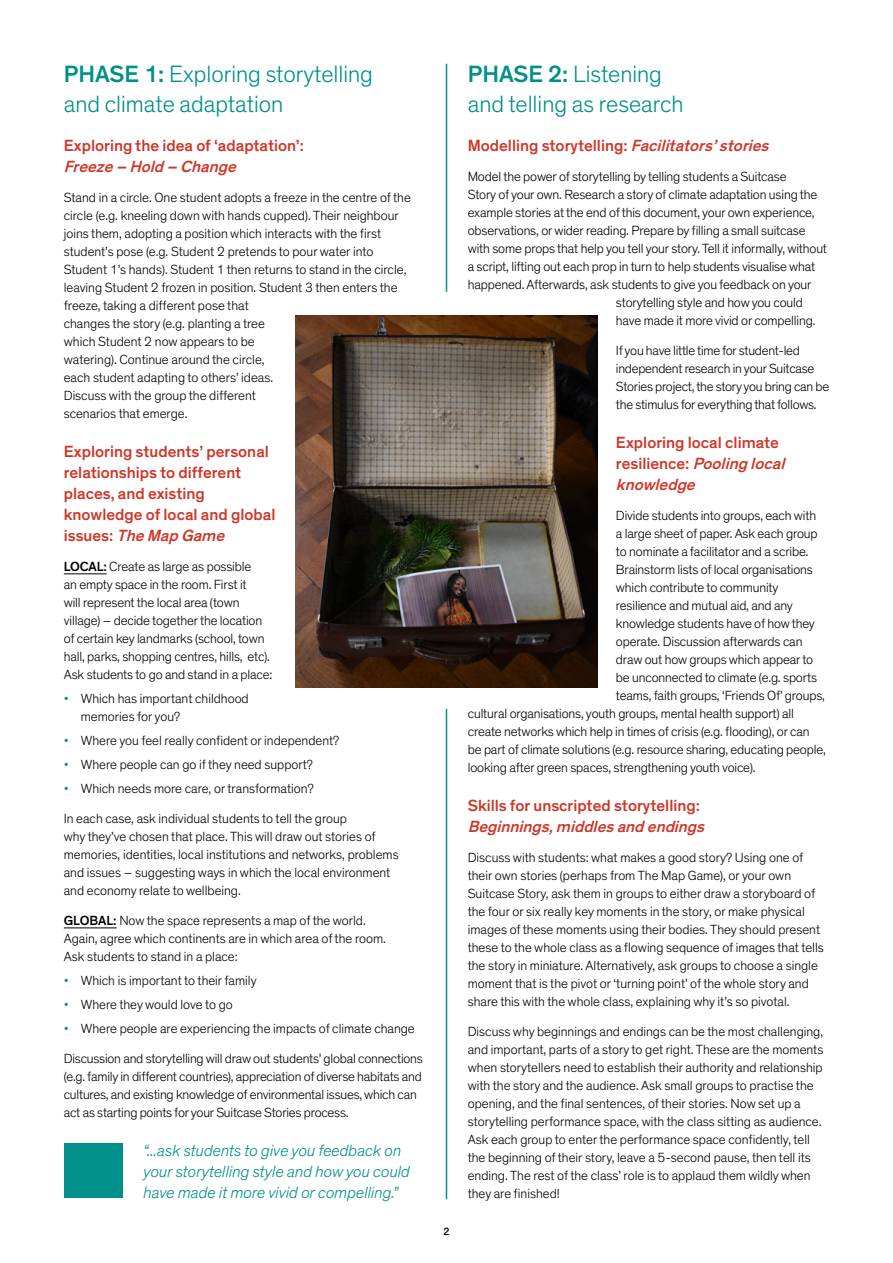
<style>
.page{position:relative;width:893px;height:1263px;background:#fff}
.page>*{position:absolute;margin:0;border:0;box-sizing:border-box;transform-origin:0 0}
.t1{font:300 24px/30px "Theinhardt";color:#008f89}
.t2{font:500 16.5px/21px "Theinhardt";color:#cf3628}
.t3{font:italic 300 16.5px/21px "Theinhardt";color:#008f89}
.t4{font:italic 500 16.5px "Theinhardt";color:#cf3628}
.t5{font:300 13.5px/18px "Theinhardt";letter-spacing:-.005em;color:#000}
.t6{font:500 10.5px "Helvetica Neue LT Pro";color:#000}
.s1{font-weight:500}
.s2{font-style:italic}
.s3{color:#008f89}
</style>
<div class="page">
<hr style="left:64px;top:573px;width:43px;height:1px;background:#000">
<hr style="left:64px;top:927px;width:53px;height:1px;background:#000">
<hr style="left:446px;top:64px;width:1px;height:228px;background:#008f89">
<hr style="left:446px;top:709px;width:1px;height:490px;background:#008f89">
<img style="left:295px;top:316px;width:303px;height:372px">
<div style="left:64px;top:1144px;width:58px;height:54px;background:#008f89"></div>
<h1 class="t1" style="left:64px;top:59px;width:311px"><span class="s1">PHASE 1:</span> Exploring storytelling and climate adaptation</h1>
<p class="t2" style="left:64px;top:135px;width:242px">Exploring the idea of ‘adaptation’:</p>
<p class="t4" style="left:64px;top:156px;width:179px">Freeze– Hold– Change</p>
<p class="t5" style="left:64px;top:188px;width:349px">Stand in a circle. One student adopts a freeze in the centre of the circle (e.g. kneeling down with hands cupped). Their neighbour joins them, adopting a position which interacts with the first student’s pose (e.g. Student 2 pretends to pour water into Student 1’s hands). Student 1 then returns to stand in the circle, leaving Student 2 frozen in position. Student 3 then enters the freeze, taking a different pose that<br>changes the story (e.g. planting a tree<br>which Student 2 now appears to be<br>watering). Continue around the circle,<br>each student adapting to others’ ideas.<br>Discuss with the group the different<br>scenarios that emerge.</p>
<p class="t2" style="left:64px;top:441px;width:213px">Exploring students’ personal relationships to different places, and existing knowledge of local and global i s s u e s : <span class="s2">TheMapGame</span></p>
<p class="t5" style="left:64px;top:557px;width:210px"><span class="s1">LOCAL:</span> Create as large as possible<br>an empty space in the room. First it<br>will represent the local area (town village) – decide together the location of certain key landmarks (school, town hall, parks, shopping centres, hills, etc).<br>Ask students to go and stand in a place:</p>
<p class="t5" style="left:81px;top:689px;width:169px;text-indent:-17px"><span class="s3">•</span> Which has important childhood memories for you?</p>
<p class="t5" style="left:64px;top:731px;width:277px"><span class="s3">•</span> Where you feel really confident or independent?</p>
<p class="t5" style="left:64px;top:755px;width:251px"><span class="s3">•</span> Where people can go if they need support?</p>
<p class="t5" style="left:64px;top:779px;width:251px"><span class="s3">•</span> Which needs more care, or transformation?</p>
<p class="t5" style="left:64px;top:809px;width:336px">In each case, ask individual students to tell the group<br>why they’ve chosen that place. This will draw out stories of memories, identities, local institutions and networks, problems and issues – suggesting ways in which the local environment and economy relate to wellbeing.</p>
<p class="t5" style="left:64px;top:911px;width:324px"><span class="s1">GLOBAL:</span> Now the space represents a map of the world.<br>Again, agree which continents are in which area of the room.<br>Ask students to stand in a place:</p>
<p class="t5" style="left:64px;top:971px;width:194px"><span class="s3">•</span> Which is important to their family</p>
<p class="t5" style="left:64px;top:995px;width:171px"><span class="s3">•</span> Where they would love to go</p>
<p class="t5" style="left:64px;top:1019px;width:352px"><span class="s3">•</span> Where people are experiencing the impacts of climate change</p>
<p class="t5" style="left:64px;top:1049px;width:361px">Discussion and storytelling will draw out students’ global connections (e.g. family in different countries), appreciation of diverse habitats and cultures, and existing knowledge of environmental issues, which can act as starting points for your Suitcase Stories process.</p>
<p class="t3" style="left:144px;top:1140px;width:268px">“...ask students to give you feedback on your storytelling style and how you could have made it more vivid or compelling.”</p>
<p class="t6" style="left:444px;top:1225px;width:7px">2</p>
<h1 class="t1" style="left:468px;top:59px;width:217px"><span class="s1">PHASE 2:</span> Listening and telling as research</h1>
<p class="t2" style="left:468px;top:135px;width:307px">Modelling storytelling: <span class="s2">Facilitators’stories</span></p>
<p class="t5" style="left:468px;top:167px;width:320px">Model the power of storytelling by telling students a Suitcase</p>
<p class="t5" style="left:468px;top:185px;width:351px">Story of your own. Research a story of climate adaptation using the</p>
<p class="t5" style="left:468px;top:203px;width:348px">example stories at the end of this document, your own experience,</p>
<p class="t5" style="left:468px;top:221px;width:339px">observations, or wider reading. Prepare by filling a small suitcase</p>
<p class="t5" style="left:468px;top:239px;width:361px">with some props that help you tell your story. Tell it informally, without</p>
<p class="t5" style="left:468px;top:257px;width:349px">a script, lifting out each prop in turn to help students visualise what</p>
<p class="t5" style="left:468px;top:275px;width:345px">happened. Afterwards, ask students to give you feedback on your</p>
<p class="t5" style="left:616px;top:293px;width:188px">storytelling style and how you could</p>
<p class="t5" style="left:616px;top:311px;width:201px">have made it more vivid or compelling.</p>
<p class="t5" style="left:616px;top:341px;width:215px">If you have little time for student-led independent research in your Suitcase Stories project, the story you bring can be the stimulus for everything that follows.</p>
<p class="t2" style="left:616px;top:432px;width:175px">Exploring local climate re s i l i e n ce : <span class="s2">Poolinglocal knowledge</span></p>
<p class="t5" style="left:616px;top:506px;width:202px">Divide students into groups, each with</p>
<p class="t5" style="left:616px;top:524px;width:203px">a large sheet of paper. Ask each group</p>
<p class="t5" style="left:616px;top:542px;width:194px">to nominate a facilitator and a scribe.</p>
<p class="t5" style="left:616px;top:560px;width:198px">Brainstorm lists of local organisations</p>
<p class="t5" style="left:616px;top:578px;width:164px">which contribute to community</p>
<p class="t5" style="left:616px;top:596px;width:178px">resilience and mutual aid, and any</p>
<p class="t5" style="left:616px;top:614px;width:200px">knowledge students have of how they</p>
<p class="t5" style="left:616px;top:632px;width:188px">operate. Discussion afterwards can</p>
<p class="t5" style="left:616px;top:650px;width:199px">draw out how groups which appear to</p>
<p class="t5" style="left:616px;top:668px;width:202px">be unconnected to climate (e.g. sports</p>
<p class="t5" style="left:616px;top:686px;width:210px">teams, faith groups, ‘Friends Of’ groups,</p>
<p class="t5" style="left:468px;top:704px;width:328px">cultural organisations, youth groups, mental health support) all</p>
<p class="t5" style="left:468px;top:722px;width:343px">create networks which help in times of crisis (e.g. flooding), or can</p>
<p class="t5" style="left:468px;top:740px;width:359px">be part of climate solutions (e.g. resource sharing, educating people,</p>
<p class="t5" style="left:468px;top:758px;width:289px">looking after green spaces, strengthening youth voice).</p>
<p class="t2" style="left:468px;top:795px;width:234px">Skills for unscripted storytelling:</p>
<p class="t4" style="left:468px;top:816px;width:243px">Beginnings,middlesandendings</p>
<p class="t5" style="left:468px;top:848px;width:358px">Discuss with students: what makes a good story? Using one of their own stories (perhaps from The Map Game), or your own Suitcase Story, ask them in groups to either draw a storyboard of the four or six really key moments in the story, or make physical images of these moments using their bodies. They should present these to the whole class as a flowing sequence of images that tells the story in miniature. Alternatively, ask groups to choose a single moment that is the pivot or ‘turning point’ of the whole story and share this with the whole class, explaining why it’s so pivotal.</p>
<p class="t5" style="left:468px;top:1022px;width:357px">Discuss why beginnings and endings can be the most challenging, and important, parts of a story to get right. These are the moments when storytellers need to establish their authority and relationship with the story and the audience. Ask small groups to practise the opening, and the final sentences, of their stories. Now set up a storytelling performance space, with the class sitting as audience.<br>Ask each group to enter the performance space confidently, tell the beginning of their story, leave a 5-second pause, then tell its ending. The rest of the class’ role is to applaud them wildly when they are finished!</p>
</div>
